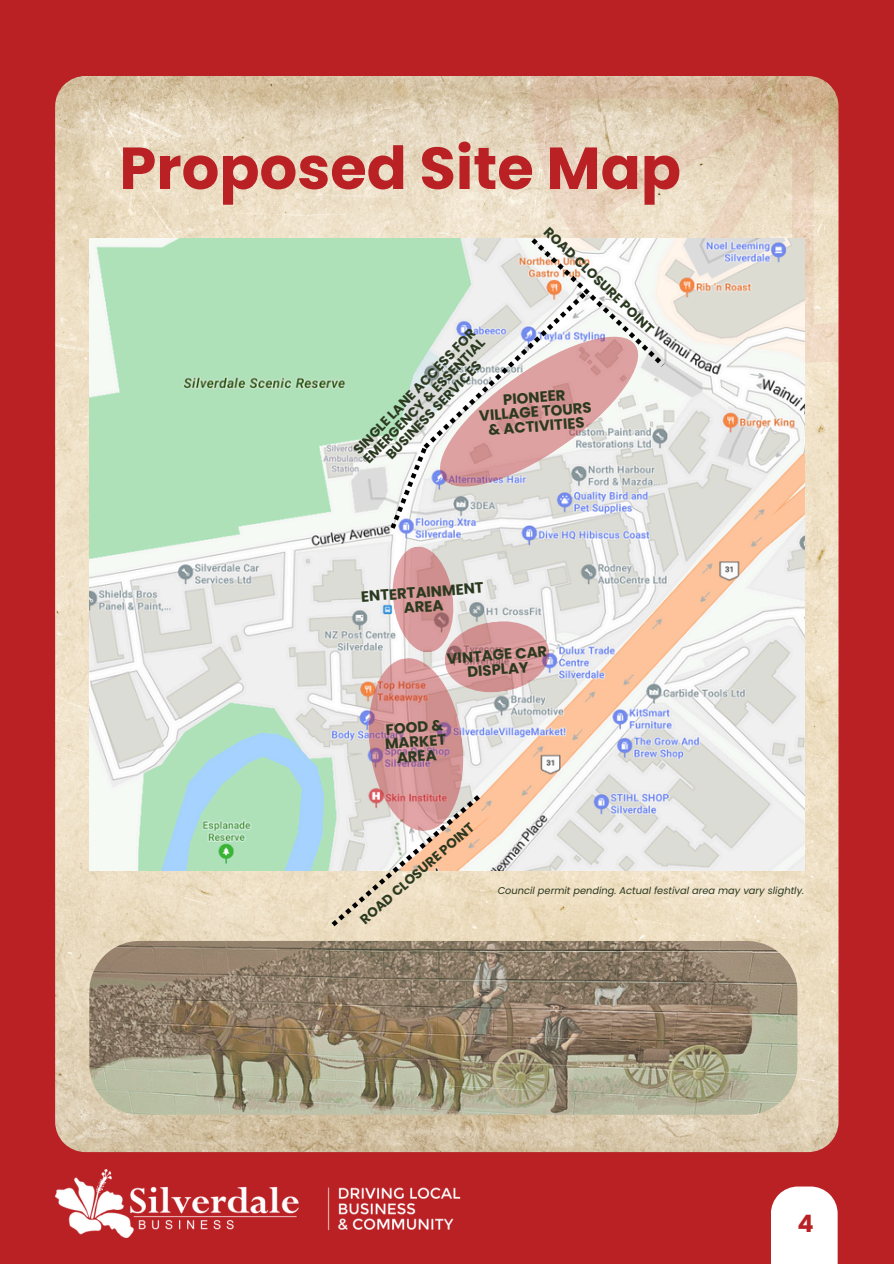
<style>
.page{position:relative;width:894px;height:1264px;background:#fff}
.page>*{position:absolute;margin:0;border:0;box-sizing:border-box;transform-origin:0 0}
.t1{font:700 59.1px "Poppins";color:#ba2125}
.t2{font:700 24px "Poppins";color:#ba2125}
.t3{font:700 14.85px/14.5px "Poppins";color:#2b391f;text-align:center}
.t4{font:700 13.35px/13.4px "Poppins";color:#2b391f;text-align:center}
.t5{font:italic 9.9px "Poppins";color:#2b391f}
</style>
<div class="page">
<div style="left:0;top:0;width:893px;height:1263px;background:#ba2125"></div>
<img style="left:55px;top:76px;width:783px;height:1076px">
<svg style="left:530px;top:76px;width:309px;height:287px;background:#e4d1b8"></svg>
<svg style="left:768px;top:76px;width:71px;height:49px;background:#cca887"></svg>
<img style="left:89px;top:238px;width:715px;height:632px">
<svg style="left:331px;top:544px;width:220px;height:382px;background:#e0c8c1"></svg>
<img style="left:89px;top:940px;width:708px;height:174px;border-radius:51px">
<img style="left:55px;top:1169px;width:406px;height:68px">
<div style="left:770px;top:1186px;width:67px;height:77px;background:#fff"></div>
<svg style="left:390px;top:238px;width:274px;height:291px;background:#d9d4d0"></svg>
<p class="t1" style="left:119px;top:127px;width:563px">Proposed Site Map</p>
<p class="t4" style="left:551px;top:224px;width:148px;rotate:44deg">ROAD CLOSURE POINT</p>
<p class="t4" style="left:351px;top:447px;width:170px;rotate:-46deg">SINGLE LANE ACCESS FOR<br>EMERGENCY &amp; ESSENTIAL<br>BUSINESS SERVICES</p>
<h4 class="t3" style="left:477px;top:394px;width:114px;rotate:-4deg">PIONEER<br>VILLAGE TOURS &amp; ACTIVITIES</h4>
<h3 class="t3" style="left:360px;top:589px;width:124px;rotate:-4deg">ENTERTAINMENT<br>AREA</h3>
<p class="t3" style="left:446px;top:651px;width:102px;rotate:-4deg">VINTAGE CAR<br>DISPLAY</p>
<p class="t3" style="left:383px;top:722px;width:63px;rotate:-4deg">FOOD &amp;<br>MARKET<br>AREA</p>
<h4 class="t4" style="left:357px;top:916px;width:148px;rotate:-41deg">ROAD CLOSURE POINT</h4>
<h1 class="t5" style="left:497px;top:883px;width:308px">Council permit pending. Actual festival area may vary slightly.</h1>
<h2 class="t2" style="left:797px;top:1206px;width:18px">4</h2>
</div>
